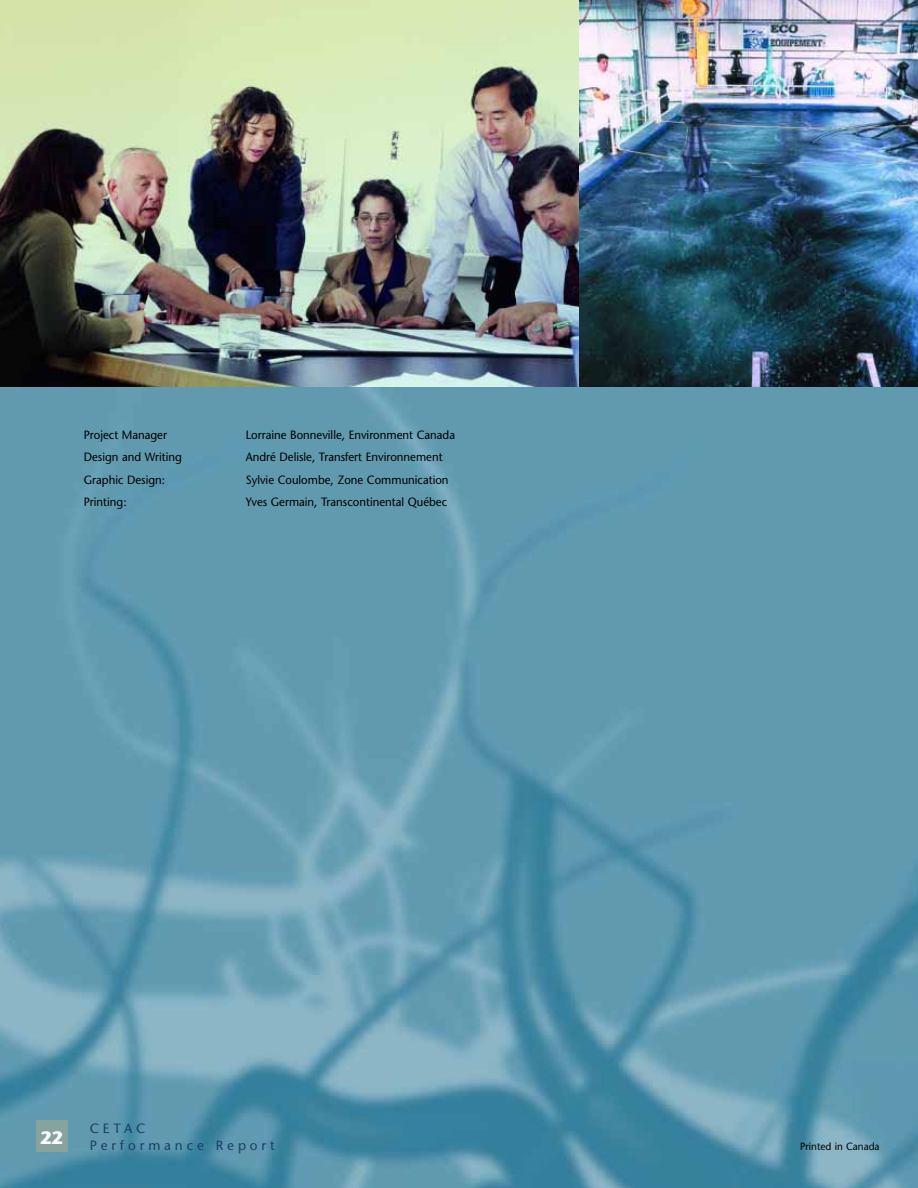
<style>
.page{position:relative;width:918px;height:1188px;background:#fff}
.page>*{position:absolute;margin:0;border:0;box-sizing:border-box;transform-origin:0 0}
.t1{font:700 18px "Stone Sans";color:#fff}
.t2{font:13.5px/16.2px "Stone Sans";letter-spacing:.285em;color:#1c3f68}
.t3{font:12px "Stone Sans";color:#000;scale:.95 1}
.t4{font:10.5px "Stone Sans";color:#000;scale:.95 1}
</style>
<div class="page">
<img style="left:0;top:386px;width:918px;height:802px">
<div style="left:36px;top:1120px;width:32px;height:32px;background:#87a39e"></div>
<img style="left:0;top:0;width:579px;height:386px">
<img style="left:579px;top:0;width:339px;height:387px">
<p class="t3" style="left:84px;top:430px;width:89px">Project Manager</p>
<p class="t3" style="left:246px;top:430px;width:222px">Lorraine Bonneville, Environment Canada</p>
<p class="t3" style="left:84px;top:453px;width:105px">Design and Writing</p>
<p class="t3" style="left:246px;top:453px;width:209px">André Delisle, Transfert Environnement</p>
<p class="t3" style="left:84px;top:475px;width:87px">Graphic Design:</p>
<p class="t3" style="left:246px;top:475px;width:215px">Sylvie Coulombe, Zone Communication</p>
<p class="t3" style="left:84px;top:498px;width:47px">Printing:</p>
<p class="t3" style="left:246px;top:498px;width:214px">Yves Germain, Transcontinental Québec</p>
<h1 class="t1" style="left:40px;top:1130px;width:24px">22</h1>
<p class="t2" style="left:90px;top:1122px;width:187px">CETAC<br>Performance Report</p>
<p class="t4" style="left:800px;top:1142px;width:85px">Printed in Canada</p>
</div>
